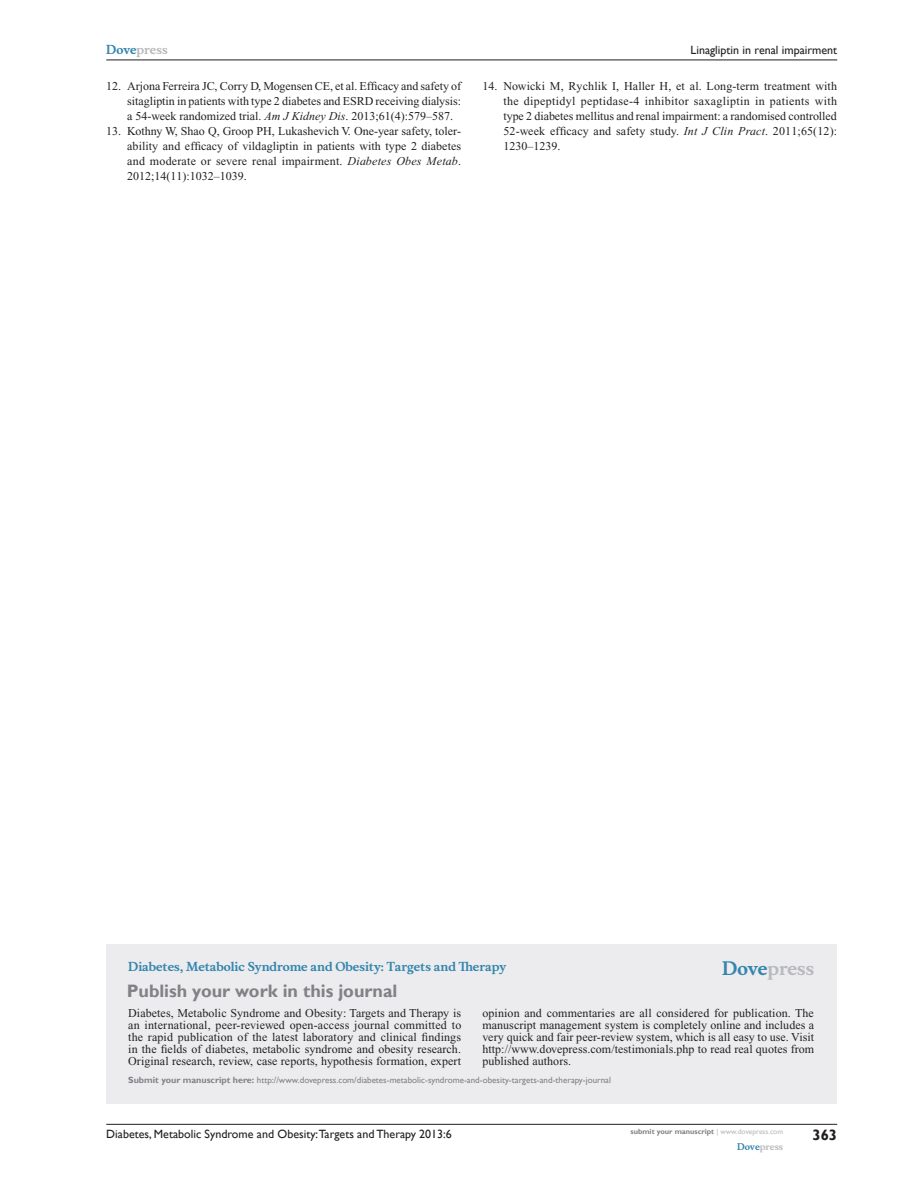
<style>
.page{position:relative;width:918px;height:1188px;background:#fff}
.page>*{position:absolute;margin:0;border:0;box-sizing:border-box;transform-origin:0 0}
.PromBx-H1{font:700 18px "Gill Sans";color:#808285}
.PromBx-Brand{font:700 18px "Musee";color:#b8b9bc}
.t1{font:700 15px "Gill Sans";color:#231f20}
.RefNL2{font:12px/15px "Times New Roman";color:#231f20;text-align:justify}
.PromBx-Tx{font:12px/12px "Times New Roman";letter-spacing:.005em;color:#231f20;text-align:justify}
.t2{font:12px "Gill Sans";color:#231f20}
.PromBx-JrnlName{font:700 12px "Musee";color:#3485ae}
.t3{font:700 12px "Musee";color:#b8b9bc}
.PromBx-SubmitMssWebA{font:9px "Gill Sans";color:#808285}
.t4{font:700 9px "Musee";color:#b8b9bc}
.t5{font:700 7.5px "Gill Sans";color:#808285}
.s1{color:#3485ae}
.s2{font-style:italic}
.s3{font-weight:700}
.s4{font-weight:400;color:#b8b9bc}
</style>
<div class="page">
<div style="left:106px;top:944px;width:731px;height:159px;background:#ececee"></div>
<hr style="left:106px;top:1124px;width:731px;height:1px;background:#231f20">
<hr style="left:106px;top:60px;width:731px;height:1px;background:#231f20">
<p class="t3" style="left:106px;top:43px;width:63px"><span class="s1">Dove</span>press</p>
<p class="RefNL2" style="left:127px;top:79px;width:335px;text-indent:-21px">12. Arjona Ferreira JC, Corry D, Mogensen CE, et al. Efficacy and safety of sitagliptin in patients with type 2 diabetes and ESRD receiving dialysis: a 54-week randomized trial. <span class="s2">Am J Kidney Dis</span>. 2013;61(4):579–587.</p>
<p class="RefNL2" style="left:127px;top:124px;width:335px;text-indent:-21px">13. Kothny W, Shao Q, Groop PH, Lukashevich V. One-year safety, toler&shy;ability and efficacy of vildagliptin in patients with type 2 diabetes and moderate or severe renal impairment. <span class="s2">Diabetes Obes Metab</span>.<br>2012;14(11):1032–1039.</p>
<p class="t2" style="left:691px;top:43px;width:148px">Linagliptin in renal impairment</p>
<p class="RefNL2" style="left:503px;top:79px;width:335px;text-indent:-21px">14. Nowicki M, Rychlik I, Haller H, et al. Long-term treatment with the dipeptidyl peptidase-4 inhibitor saxagliptin in patients with type 2 diabetes mellitus and renal impairment: a randomised controlled 52-week efficacy and safety study. <span class="s2">Int J Clin Pract</span>. 2011;65(12):<br>1230–1239.</p>
<p class="PromBx-JrnlName" style="left:128px;top:959px;width:379px">Diabetes, Metabolic Syndrome and Obesity: Targets and Therapy</p>
<p class="PromBx-H1" style="left:127px;top:980px;width:272px">Publish your work in this journal</p>
<p class="PromBx-Brand" style="left:722px;top:958px;width:94px"><span class="s1">Dove</span>press</p>
<p class="PromBx-Tx" style="left:128px;top:1007px;width:335px">Diabetes, Metabolic Syndrome and Obesity: Targets and Therapy is an international, peer-reviewed open-access journal committed to the rapid publication of the latest laboratory and clinical findings in the fields of diabetes, metabolic syndrome and obesity research.<br>Original research, review, case reports, hypothesis formation, expert</p>
<p class="PromBx-Tx" style="left:482px;top:1007px;width:333px">opinion and commentaries are all considered for publication. The manuscript management system is completely online and includes a very quick and fair peer-review system, which is all easy to use. Visit http://www.dovepress.com/testimonials.php to read real quotes from published authors.</p>
<p class="PromBx-SubmitMssWebA" style="left:128px;top:1075px;width:484px"><span class="s3">Submit your manuscript here:</span> http://www.dovepress.com/diabetes-metabolic-syndrome-and-obesity-targets-and-therapy-journal</p>
<p class="t2" style="left:106px;top:1127px;width:347px">Diabetes, Metabolic Syndrome and Obesity:Targets and Therapy 2013:6</p>
<p class="t5" style="left:631px;top:1127px;width:154px">submit your manuscript <span class="s4">| www.dovepress.com</span></p>
<p class="t4" style="left:737px;top:1141px;width:48px"><span class="s1">Dove</span>press</p>
<p class="t1" style="left:812px;top:1126px;width:26px">363</p>
</div>
